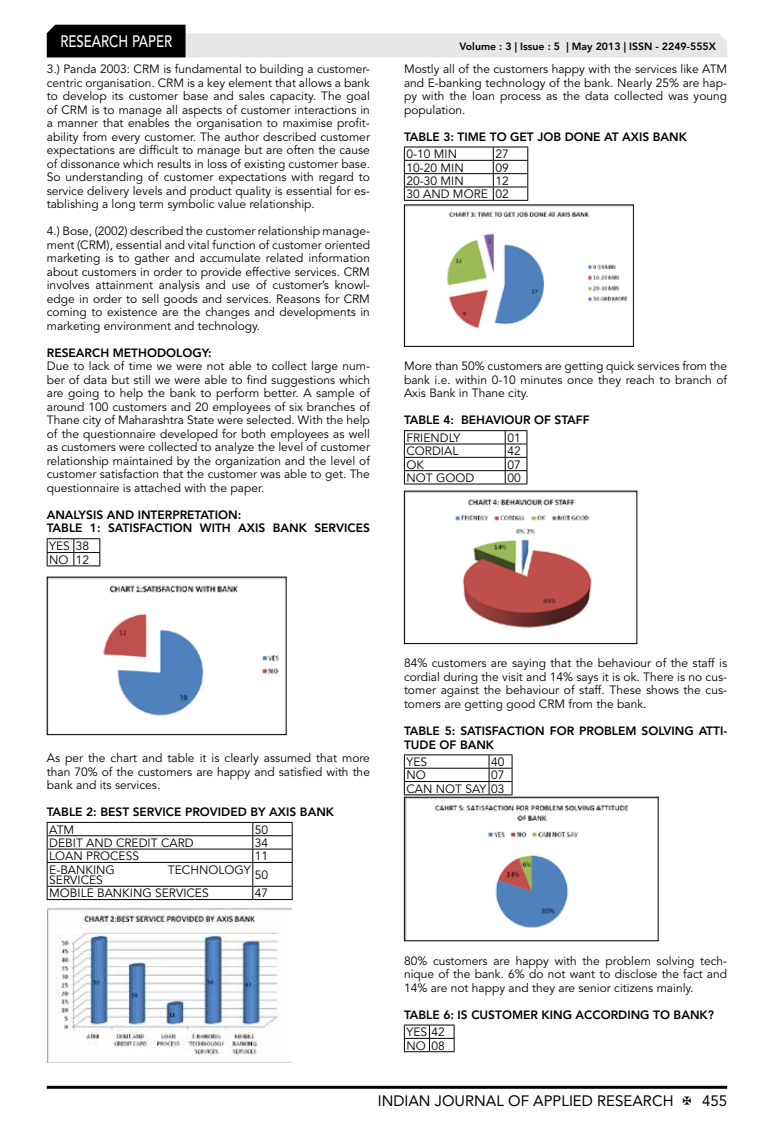
<style>
.page{position:relative;width:774px;height:1136px;background:#fff}
.page>*{position:absolute;margin:0;border:0;box-sizing:border-box;transform-origin:0 0}
.t1{font:500 16.5px "Avenir LT Std";color:#fff;scale:.8 1}
.t2{font:15px "Avenir LT Std";color:#000}
.t3{font:12px/13.5px "Avenir LT Std";color:#000;text-align:justify}
.t4{font:800 12px/13.5px "Avenir LT Std";color:#000}
.t5{font:800 10.5px "Avenir LT Std";color:#000}
</style>
<div class="page">
<hr style="left:47px;top:1085px;width:680px;height:3px;background:#000">
<svg style="left:47px;top:25px;width:680px;height:32px"></svg>
<svg style="left:47px;top:538px;width:53px;height:28px"></svg>
<img style="left:49px;top:578px;width:235px;height:138px">
<div style="left:47px;top:576px;width:239px;height:159px;border:1px solid #000"></div>
<svg style="left:47px;top:822px;width:246px;height:77px"></svg>
<hr style="left:47px;top:899px;width:206px;height:1px;background:#000">
<hr style="left:253px;top:899px;width:40px;height:1px;background:#000">
<img style="left:47px;top:908px;width:244px;height:154px">
<svg style="left:404px;top:147px;width:124px;height:53px"></svg>
<hr style="left:404px;top:200px;width:89px;height:1px;background:#000">
<hr style="left:493px;top:200px;width:35px;height:1px;background:#000">
<img style="left:406px;top:206px;width:226px;height:123px">
<div style="left:404px;top:204px;width:230px;height:143px;border:1px solid #000"></div>
<svg style="left:404px;top:430px;width:123px;height:54px"></svg>
<img style="left:406px;top:492px;width:229px;height:136px">
<div style="left:404px;top:490px;width:233px;height:154px;border:1px solid #000"></div>
<svg style="left:404px;top:754px;width:109px;height:41px"></svg>
<img style="left:406px;top:798px;width:250px;height:141px">
<div style="left:404px;top:796px;width:254px;height:145px;border:1px solid #000"></div>
<svg style="left:404px;top:1024px;width:51px;height:28px"></svg>
<h1 class="t1" style="left:60px;top:32px;width:139px">RESEARCH PAPER</h1>
<p class="t3" style="left:47px;top:62px;width:325px">3.) Panda 2003: CRM is fundamental to building a customer&shy;centric organisation. CRM is a key element that allows a bank to develop its customer base and sales capacity. The goal of CRM is to manage all aspects of customer interactions in a manner that enables the organisation to maximise profit&shy;ability from every customer. The author described customer expectations are difficult to manage but are often the cause of dissonance which results in loss of existing customer base.<br>So understanding of customer expectations with regard to service delivery levels and product quality is essential for es&shy;tablishing a long term symbolic value relationship.</p>
<p class="t3" style="left:47px;top:224px;width:325px">4.) Bose, (2002) described the customer relationship manage&shy;ment (CRM), essential and vital function of customer oriented marketing is to gather and accumulate related information about customers in order to provide effective services. CRM involves attainment analysis and use of customer’s knowl&shy;edge in order to sell goods and services. Reasons for CRM coming to existence are the changes and developments in marketing environment and technology.</p>
<p class="t4" style="left:47px;top:346px;width:166px">RESEARCH METHODOLOGY:</p>
<p class="t3" style="left:47px;top:359px;width:325px">Due to lack of time we were not able to collect large num&shy;ber of data but still we were able to find suggestions which are going to help the bank to perform better. A sample of around 100 customers and 20 employees of six branches of Thane city of Maharashtra State were selected. With the help of the questionnaire developed for both employees as well as customers were collected to analyze the level of customer relationship maintained by the organization and the level of customer satisfaction that the customer was able to get. The questionnaire is attached with the paper.</p>
<p class="t4" style="left:47px;top:508px;width:325px">ANALYSIS AND INTERPRETATION:<br>TABLE 1: SATISFACTION WITH AXIS BANK SERVICES</p>
<p class="t3" style="left:49px;top:539px;width:42px">YES 38<br>NO 12</p>
<p class="t5" style="left:459px;top:41px;width:258px">Volume : 3 | Issue : 5 | May 2013 | ISSN - 2249-555X</p>
<p class="t3" style="left:404px;top:62px;width:325px">Mostly all of the customers happy with the services like ATM and E-banking technology of the bank. Nearly 25% are hap&shy;py with the loan process as the data collected was young population.</p>
<p class="t4" style="left:404px;top:130px;width:285px">TABLE 3: TIME TO GET JOB DONE AT AXIS BANK</p>
<p class="t3" style="left:406px;top:148px;width:52px">0-10 MIN</p>
<p class="t3" style="left:495px;top:148px;width:15px">27</p>
<p class="t3" style="left:406px;top:161px;width:59px">10-20 MIN</p>
<p class="t3" style="left:495px;top:161px;width:15px">09</p>
<p class="t3" style="left:406px;top:174px;width:59px">20-30 MIN</p>
<p class="t3" style="left:406px;top:174px;width:104px;text-align:right">12<br>30 AND MORE 02</p>
<p class="t3" style="left:404px;top:359px;width:325px">More than 50% customers are getting quick services from the bank i.e. within 0-10 minutes once they reach to branch of Axis Bank in Thane city.</p>
<p class="t4" style="left:404px;top:413px;width:187px">TABLE 4: BEHAVIOUR OF STAFF</p>
<p class="t3" style="left:406px;top:431px;width:56px">FRIENDLY</p>
<p class="t3" style="left:507px;top:431px;width:15px">01</p>
<p class="t3" style="left:406px;top:444px;width:53px">CORDIAL</p>
<p class="t3" style="left:507px;top:444px;width:15px">42</p>
<p class="t3" style="left:406px;top:458px;width:19px">OK</p>
<p class="t3" style="left:507px;top:458px;width:15px">07</p>
<p class="t3" style="left:406px;top:471px;width:69px">NOT GOOD</p>
<p class="t3" style="left:507px;top:471px;width:15px">00</p>
<p class="t3" style="left:47px;top:751px;width:325px">As per the chart and table it is clearly assumed that more than 70% of the customers are happy and satisfied with the bank and its services.</p>
<p class="t4" style="left:47px;top:805px;width:289px">TABLE 2: BEST SERVICE PROVIDED BY AXIS BANK</p>
<p class="t3" style="left:49px;top:823px;width:26px">ATM</p>
<p class="t3" style="left:255px;top:823px;width:15px">50</p>
<p class="t3" style="left:49px;top:836px;width:146px">DEBIT AND CREDIT CARD</p>
<p class="t3" style="left:255px;top:836px;width:15px">34</p>
<p class="t3" style="left:49px;top:849px;width:91px">LOAN PROCESS</p>
<p class="t3" style="left:255px;top:849px;width:15px">11</p>
<p class="t3" style="left:49px;top:863px;width:67px">E-BANKING</p>
<p class="t3" style="left:168px;top:863px;width:84px">TECHNOLOGY</p>
<p class="t3" style="left:49px;top:873px;width:55px">SERVICES</p>
<p class="t3" style="left:255px;top:868px;width:15px">50</p>
<p class="t3" style="left:49px;top:886px;width:161px">MOBILE BANKING SERVICES</p>
<p class="t3" style="left:255px;top:886px;width:15px">47</p>
<p class="t3" style="left:404px;top:656px;width:325px">84% customers are saying that the behaviour of the staff is cordial during the visit and 14% says it is ok. There is no cus&shy;tomer against the behaviour of staff. These shows the cus&shy;tomers are getting good CRM from the bank.</p>
<p class="t4" style="left:404px;top:724px;width:325px">TABLE 5: SATISFACTION FOR PROBLEM SOLVING ATTI-<br>TUDE OF BANK</p>
<p class="t3" style="left:406px;top:755px;width:22px">YES</p>
<p class="t3" style="left:491px;top:755px;width:15px">40</p>
<p class="t3" style="left:406px;top:768px;width:21px">NO</p>
<p class="t3" style="left:406px;top:768px;width:100px;text-align:right">07<br>CAN NOT SAY 03</p>
<p class="t3" style="left:404px;top:953px;width:325px">80% customers are happy with the problem solving tech&shy;nique of the bank. 6% do not want to disclose the fact and 14% are not happy and they are senior citizens mainly.</p>
<p class="t4" style="left:404px;top:1007px;width:311px">TABLE 6: IS CUSTOMER KING ACCORDING TO BANK?</p>
<p class="t3" style="left:406px;top:1025px;width:40px">YES 42<br>NO 08</p>
<p class="t2" style="left:378px;top:1091px;width:297px">INDIAN JOURNAL OF APPLIED RESEARCH</p>
<p class="t2" style="left:702px;top:1091px;width:27px">455</p>
</div>
